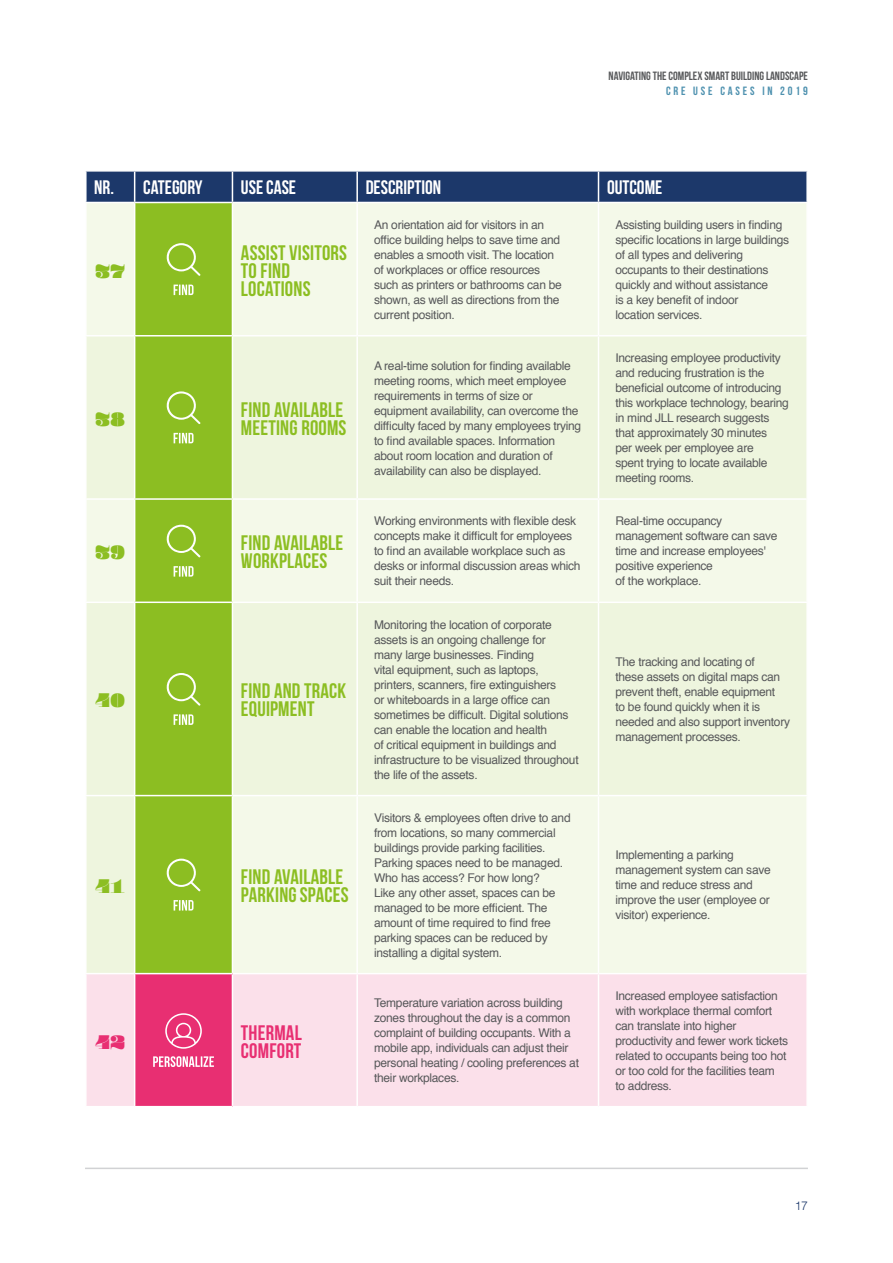
<style>
.page{position:relative;width:893px;height:1263px;background:#fff}
.page>*{position:absolute;margin:0;border:0;box-sizing:border-box;transform-origin:0 0}
.Body{font:900 22.5px "Pompadour";letter-spacing:-.025em;color:#8cbe22}
.Body-2{font:900 22.5px "Pompadour";color:#e82f72}
.Body-3{font:21px/18px "Bebas Neue";letter-spacing:.01em;color:#8cbe22}
.Body-4{font:21px/18px "Bebas Neue";letter-spacing:.01em;color:#e82f72}
.Body-5{font:700 19.5px "Bebas Neue";color:#fff}
.Body-6{font:12px/15px "Helvetica";letter-spacing:-.025em;color:#57585a}
.t1{font:12px "Bebas Neue";color:#57585a}
.t2{font:12px "Bebas Neue";letter-spacing:.24em;color:#4e91af}
.t3{font:300 12px "Helvetica";color:#1c386a}
</style>
<div class="page">
<hr style="left:85px;top:1167px;width:723px;height:2px;background:#d1d2d4">
<div style="left:87px;top:172px;width:719px;height:30px;background:#1c386a"></div>
<div style="left:87px;top:203px;width:719px;height:132px;background:#f4f9e9"></div>
<div style="left:135px;top:203px;width:97px;height:132px;background:#8cbe22"></div>
<svg style="left:87px;top:336px;width:719px;height:637px;background:#e4efca"></svg>
<div style="left:87px;top:974px;width:719px;height:132px;background:#fbe0ea"></div>
<div style="left:135px;top:974px;width:97px;height:133px;background:#e82f72"></div>
<hr style="left:134px;top:172px;width:1px;height:30px;background:#fff">
<hr style="left:232px;top:172px;width:1px;height:30px;background:#fff">
<hr style="left:356px;top:172px;width:2px;height:30px;background:#fff">
<hr style="left:598px;top:172px;width:1px;height:30px;background:#fff">
<hr style="left:135px;top:1106px;width:97px;height:1px;background:#fff">
<hr style="left:85px;top:795px;width:50px;height:1px;background:#fff">
<hr style="left:232px;top:795px;width:125px;height:1px;background:#fff">
<hr style="left:357px;top:795px;width:241px;height:1px;background:#fff">
<hr style="left:598px;top:795px;width:210px;height:1px;background:#fff">
<hr style="left:135px;top:795px;width:97px;height:1px;background:#fff">
<hr style="left:356px;top:203px;width:2px;height:132px;background:#fff">
<hr style="left:598px;top:203px;width:1px;height:132px;background:#fff">
<hr style="left:356px;top:336px;width:2px;height:162px;background:#fff">
<hr style="left:598px;top:336px;width:1px;height:162px;background:#fff">
<hr style="left:85px;top:498px;width:50px;height:2px;background:#fff">
<hr style="left:232px;top:498px;width:125px;height:2px;background:#fff">
<hr style="left:357px;top:498px;width:241px;height:2px;background:#fff">
<hr style="left:356px;top:500px;width:2px;height:101px;background:#fff">
<hr style="left:598px;top:498px;width:210px;height:2px;background:#fff">
<hr style="left:598px;top:500px;width:1px;height:101px;background:#fff">
<hr style="left:85px;top:601px;width:50px;height:2px;background:#fff">
<hr style="left:232px;top:601px;width:125px;height:2px;background:#fff">
<hr style="left:357px;top:601px;width:241px;height:2px;background:#fff">
<hr style="left:356px;top:603px;width:2px;height:192px;background:#fff">
<hr style="left:598px;top:601px;width:210px;height:2px;background:#fff">
<hr style="left:598px;top:603px;width:1px;height:192px;background:#fff">
<hr style="left:134px;top:203px;width:1px;height:132px;background:#fff">
<hr style="left:232px;top:203px;width:1px;height:132px;background:#fff">
<hr style="left:134px;top:336px;width:1px;height:162px;background:#fff">
<hr style="left:232px;top:336px;width:1px;height:162px;background:#fff">
<hr style="left:135px;top:498px;width:97px;height:2px;background:#fff">
<hr style="left:134px;top:500px;width:1px;height:101px;background:#fff">
<hr style="left:232px;top:500px;width:1px;height:101px;background:#fff">
<hr style="left:135px;top:601px;width:97px;height:2px;background:#fff">
<hr style="left:134px;top:603px;width:1px;height:192px;background:#fff">
<hr style="left:232px;top:603px;width:1px;height:192px;background:#fff">
<hr style="left:134px;top:796px;width:1px;height:177px;background:#fff">
<hr style="left:232px;top:796px;width:1px;height:177px;background:#fff">
<hr style="left:356px;top:796px;width:2px;height:177px;background:#fff">
<hr style="left:598px;top:796px;width:1px;height:177px;background:#fff">
<hr style="left:356px;top:974px;width:2px;height:132px;background:#fff">
<hr style="left:598px;top:974px;width:1px;height:132px;background:#fff">
<hr style="left:134px;top:974px;width:1px;height:132px;background:#fff">
<hr style="left:232px;top:974px;width:1px;height:132px;background:#fff">
<svg style="left:166px;top:243px;width:34px;height:33px"></svg>
<svg style="left:174px;top:285px;width:20px;height:10px"></svg>
<svg style="left:166px;top:391px;width:34px;height:33px"></svg>
<svg style="left:174px;top:433px;width:20px;height:10px"></svg>
<svg style="left:166px;top:525px;width:34px;height:32px"></svg>
<svg style="left:174px;top:566px;width:20px;height:11px"></svg>
<svg style="left:166px;top:673px;width:34px;height:33px"></svg>
<svg style="left:174px;top:714px;width:20px;height:11px"></svg>
<svg style="left:166px;top:859px;width:34px;height:32px"></svg>
<svg style="left:174px;top:900px;width:20px;height:10px"></svg>
<svg style="left:165px;top:1013px;width:37px;height:36px"></svg>
<svg style="left:153px;top:1056px;width:61px;height:11px"></svg>
<p class="t1" style="left:609px;top:70px;width:201px">NAVIGATING THE COMPLEX SMART BUILDING LANDSCAPE</p>
<p class="t2" style="left:666px;top:84px;width:143px">CRE USE CASES IN 2019</p>
<p class="Body-5" style="left:94px;top:177px;width:21px">NR.</p>
<p class="Body-5" style="left:143px;top:177px;width:61px">CATEGORY</p>
<p class="Body-5" style="left:241px;top:177px;width:57px">USE CASE</p>
<p class="Body-5" style="left:366px;top:177px;width:77px">DESCRIPTION</p>
<p class="Body-5" style="left:607px;top:177px;width:57px">OUTCOME</p>
<p class="Body" style="left:95px;top:260px;width:32px">37</p>
<p class="Body-3" style="left:241px;top:243px;width:108px">ASSIST VISITORS<br>TO FIND<br>LOCATIONS</p>
<p class="Body" style="left:95px;top:408px;width:32px">38</p>
<p class="Body-3" style="left:241px;top:400px;width:107px">FIND AVAILABLE<br>MEETING ROOMS</p>
<p class="Body" style="left:95px;top:541px;width:32px">39</p>
<p class="Body-3" style="left:241px;top:533px;width:104px">FIND AVAILABLE<br>WORKPLACES</p>
<p class="Body" style="left:95px;top:690px;width:32px">40</p>
<p class="Body-3" style="left:241px;top:682px;width:107px">FIND AND TRACK<br>EQUIPMENT</p>
<p class="Body" style="left:95px;top:875px;width:32px">41</p>
<p class="Body-3" style="left:241px;top:867px;width:109px">FIND AVAILABLE<br>PARKING SPACES</p>
<p class="Body-2" style="left:95px;top:1031px;width:32px">42</p>
<p class="Body-4" style="left:241px;top:1023px;width:62px">THERMAL<br>COMFORT</p>
<p class="Body-6" style="left:374px;top:217px;width:189px">An orientation aid for visitors in an office building helps to save time and enables a smooth visit. The location of workplaces or office resources such as printers or bathrooms can be shown, as well as directions from the current position.</p>
<p class="Body-6" style="left:615px;top:217px;width:175px">Assisting building users in finding specific locations in large buildings of all types and delivering occupants to their destinations quickly and without assistance<br>is a key benefit of indoor<br>location services.</p>
<p class="Body-6" style="left:374px;top:358px;width:209px">A real-time solution for finding available meeting rooms, which meet employee requirements in terms of size or equipment availability, can overcome the difficulty faced by many employees trying to find available spaces. Information about room location and duration of availability can also be displayed.</p>
<p class="Body-6" style="left:615px;top:351px;width:175px">Increasing employee productivity and reducing frustration is the beneficial outcome of introducing this workplace technology, bearing in mind JLL research suggests that approximately 30 minutes<br>per week per employee are<br>spent trying to locate available meeting rooms.</p>
<p class="Body-6" style="left:374px;top:514px;width:208px">Working environments with flexible desk concepts make it difficult for employees to find an available workplace such as desks or informal discussion areas which suit their needs.</p>
<p class="Body-6" style="left:615px;top:514px;width:163px">Real-time occupancy management software can save time and increase employees' positive experience<br>of the workplace.</p>
<p class="Body-6" style="left:374px;top:617px;width:206px">Monitoring the location of corporate assets is an ongoing challenge for<br>many large businesses. Finding<br>vital equipment, such as laptops, printers, scanners, fire extinguishers<br>or whiteboards in a large office can sometimes be difficult. Digital solutions can enable the location and health<br>of critical equipment in buildings and infrastructure to be visualized throughout the life of the assets.</p>
<p class="Body-6" style="left:374px;top:810px;width:198px">Visitors &amp; employees often drive to and from locations, so many commercial buildings provide parking facilities.<br>Parking spaces need to be managed.<br>Who has access? For how long?<br>Like any other asset, spaces can be managed to be more efficient. The amount of time required to find free parking spaces can be reduced by installing a digital system.</p>
<p class="Body-6" style="left:615px;top:655px;width:176px">The tracking and locating of<br>these assets on digital maps can prevent theft, enable equipment<br>to be found quickly when it is needed and also support inventory management processes.</p>
<p class="Body-6" style="left:615px;top:848px;width:157px">Implementing a parking management system can save time and reduce stress and improve the user (employee or visitor) experience.</p>
<p class="Body-6" style="left:374px;top:996px;width:206px">Temperature variation across building zones throughout the day is a common complaint of building occupants. With a mobile app, individuals can adjust their personal heating / cooling preferences at their workplaces.</p>
<p class="Body-6" style="left:615px;top:988px;width:174px">Increased employee satisfaction with workplace thermal comfort can translate into higher productivity and fewer work tickets related to occupants being too hot or too cold for the facilities team<br>to address.</p>
<p class="t3" style="left:795px;top:1195px;width:15px">17</p>
</div>
